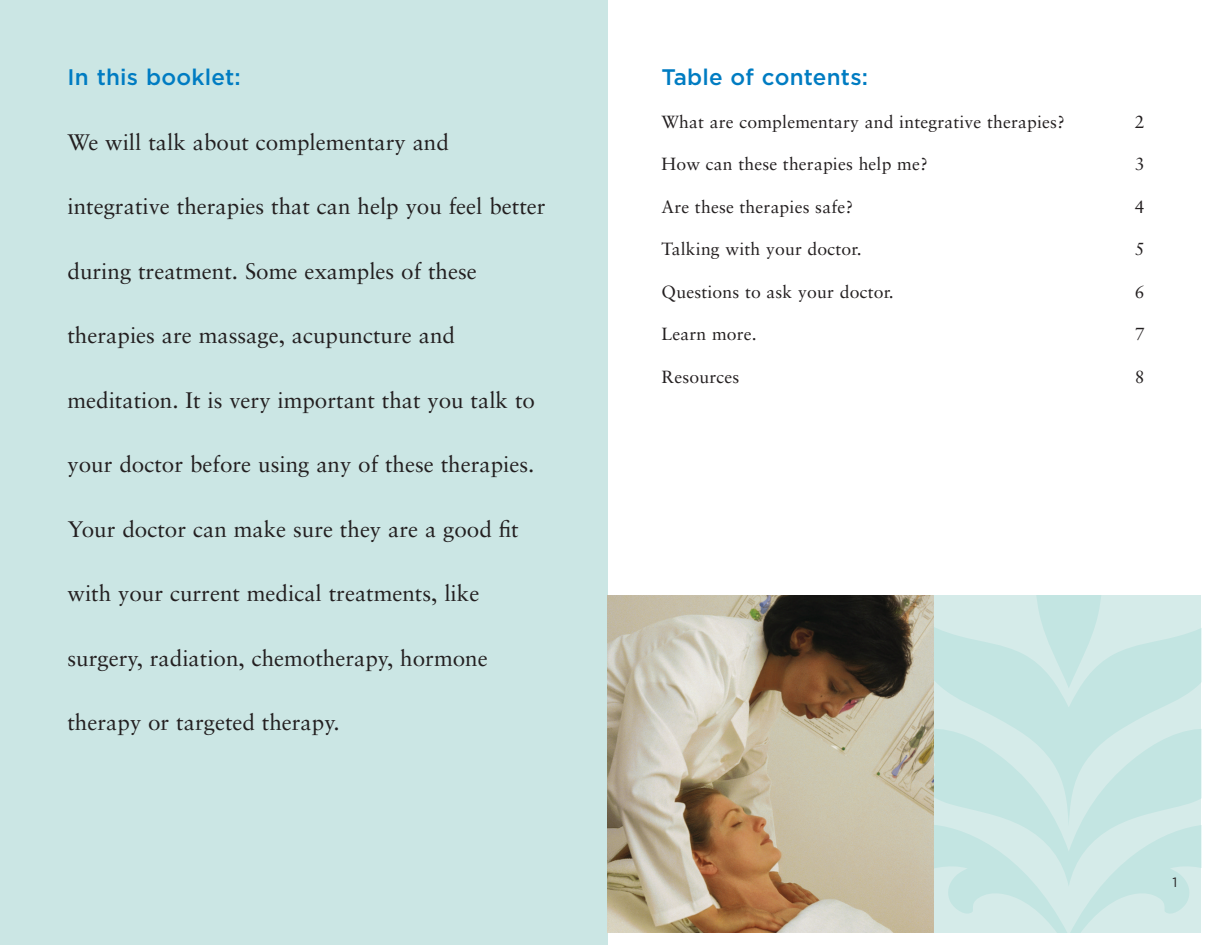
<style>
.page{position:relative;width:1215px;height:945px;background:#fff}
.page>*{position:absolute;margin:0;border:0;box-sizing:border-box;transform-origin:0 0}
.body{font:22.5px "Sabon";color:#231f20}
.body-2{font:500 22.5px "Gotham";letter-spacing:.01em;color:#007cc2}
.body-3{font:17.7px "Sabon";letter-spacing:.01em;color:#231f20}
.t1{font:13.5px "Gotham";color:#231f20}
</style>
<div class="page">
<div style="left:0;top:0;width:608px;height:945px;background:#cbe6e4"></div>
<svg style="left:1032px;top:595px;width:74px;height:9px"></svg>
<svg style="left:934px;top:604px;width:268px;height:123px;background:#cae7e4"></svg>
<svg style="left:934px;top:727px;width:268px;height:206px;background:#cbe7e5"></svg>
<img style="left:608px;top:595px;width:326px;height:338px">
<p class="body-2" style="left:68px;top:65px;width:175px">In this booklet:</p>
<p class="body" style="left:68px;top:129px;width:383px">We will talk about complementary and</p>
<p class="body" style="left:68px;top:193px;width:480px">integrative therapies that can help you feel better</p>
<p class="body" style="left:68px;top:258px;width:411px">during treatment. Some examples of these</p>
<p class="body" style="left:68px;top:322px;width:389px">therapies are massage, acupuncture and</p>
<p class="body" style="left:68px;top:387px;width:469px">meditation. It is very important that you talk to</p>
<p class="body" style="left:68px;top:451px;width:469px">your doctor before using any of these therapies.</p>
<p class="body" style="left:68px;top:516px;width:453px">Your doctor can make sure they are a good fit</p>
<p class="body" style="left:68px;top:580px;width:413px">with your current medical treatments, like</p>
<p class="body" style="left:68px;top:645px;width:422px">surgery, radiation, chemotherapy, hormone</p>
<p class="body" style="left:68px;top:709px;width:274px">therapy or targeted therapy.</p>
<p class="body-2" style="left:662px;top:65px;width:208px">Table of contents:</p>
<p class="body-3" style="left:662px;top:111px;width:405px">What are complementary and integrative therapies?</p>
<p class="body-3" style="left:1135px;top:111px;width:11px">2</p>
<p class="body-3" style="left:662px;top:154px;width:268px">How can these therapies help me?</p>
<p class="body-3" style="left:1135px;top:154px;width:11px">3</p>
<p class="body-3" style="left:662px;top:196px;width:193px">Are these therapies safe?</p>
<p class="body-3" style="left:1135px;top:196px;width:11px">4</p>
<p class="body-3" style="left:662px;top:239px;width:202px">Talking with your doctor.</p>
<p class="body-3" style="left:1135px;top:239px;width:11px">5</p>
<p class="body-3" style="left:662px;top:281px;width:234px">Questions to ask your doctor.</p>
<p class="body-3" style="left:1135px;top:281px;width:11px">6</p>
<p class="body-3" style="left:662px;top:323px;width:97px">Learn more.</p>
<p class="body-3" style="left:1135px;top:323px;width:11px">7</p>
<p class="body-3" style="left:662px;top:366px;width:79px">Resources</p>
<p class="body-3" style="left:1135px;top:366px;width:11px">8</p>
<p class="t1" style="left:1172px;top:875px;width:6px">1</p>
</div>
